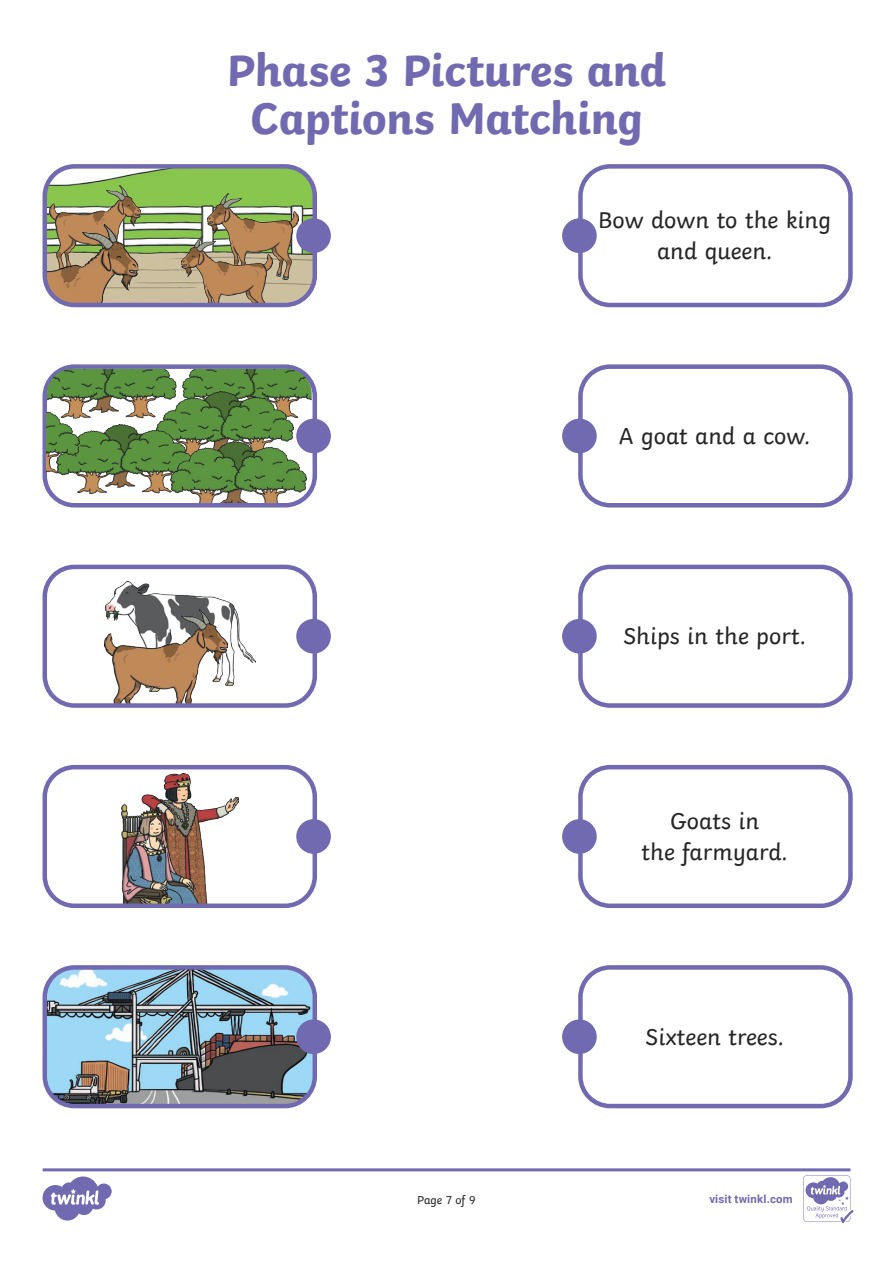
<style>
.page{position:relative;width:893px;height:1263px;background:#fff}
.page>*{position:absolute;margin:0;border:0;box-sizing:border-box;transform-origin:0 0}
.Heading_1{font:700 46.5px/48px "Twinkl";letter-spacing:-.01em;color:#726ab0;text-align:center}
.KS1_Body_Copy{font:24px/31.5px "Twinkl";color:#282526;text-align:center}
.t1{font:12px "Twinkl";letter-spacing:-.005em;color:#282526}
.t2{font:700 11.4px "Roboto";letter-spacing:.02em;color:#726ab0}
</style>
<div class="page">
<svg style="left:43px;top:1168px;width:810px;height:55px"></svg>
<div style="left:578px;top:164px;width:275px;height:143px;border:4px solid #726ab0;border-radius:30px"></div>
<div style="left:578px;top:565px;width:275px;height:143px;border:4px solid #726ab0;border-radius:30px"></div>
<div style="left:578px;top:364px;width:275px;height:143px;border:4px solid #726ab0;border-radius:30px"></div>
<div style="left:578px;top:765px;width:275px;height:143px;border:4px solid #726ab0;border-radius:30px"></div>
<div style="left:578px;top:965px;width:275px;height:143px;border:4px solid #726ab0;border-radius:30px"></div>
<div style="left:562px;top:218px;width:35px;height:35px;background:#726ab0;border-radius:50%"></div>
<div style="left:562px;top:419px;width:35px;height:34px;background:#726ab0;border-radius:50%"></div>
<div style="left:562px;top:619px;width:35px;height:34px;background:#726ab0;border-radius:50%"></div>
<div style="left:562px;top:819px;width:35px;height:35px;background:#726ab0;border-radius:50%"></div>
<div style="left:562px;top:1019px;width:35px;height:35px;background:#726ab0;border-radius:50%"></div>
<img style="left:48px;top:169px;width:264px;height:133px">
<img style="left:207px;top:193px;width:91px;height:86px">
<img style="left:181px;top:237px;width:91px;height:65px">
<img style="left:49px;top:186px;width:91px;height:86px">
<img style="left:45px;top:224px;width:93px;height:78px">
<div style="left:43px;top:164px;width:274px;height:143px;border:4px solid #726ab0;border-radius:30px"></div>
<img style="left:106px;top:582px;width:149px;height:105px">
<img style="left:104px;top:609px;width:123px;height:94px">
<div style="left:43px;top:565px;width:274px;height:143px;border:4px solid #726ab0;border-radius:30px"></div>
<div style="left:43px;top:364px;width:274px;height:143px;border:4px solid #726ab0;border-radius:30px"></div>
<img style="left:121px;top:774px;width:117px;height:129px">
<div style="left:43px;top:765px;width:274px;height:143px;border:4px solid #726ab0;border-radius:30px"></div>
<img style="left:45px;top:970px;width:267px;height:136px">
<div style="left:43px;top:965px;width:274px;height:143px;border:4px solid #726ab0;border-radius:30px"></div>
<div style="left:296px;top:218px;width:35px;height:35px;background:#726ab0;border-radius:50%"></div>
<div style="left:296px;top:419px;width:35px;height:34px;background:#726ab0;border-radius:50%"></div>
<div style="left:296px;top:619px;width:35px;height:34px;background:#726ab0;border-radius:50%"></div>
<div style="left:296px;top:819px;width:35px;height:35px;background:#726ab0;border-radius:50%"></div>
<div style="left:296px;top:1019px;width:35px;height:35px;background:#726ab0;border-radius:50%"></div>
<img style="left:182px;top:369px;width:130px;height:50px">
<img style="left:158px;top:392px;width:135px;height:50px">
<img style="left:47px;top:369px;width:129px;height:50px">
<img style="left:62px;top:424px;width:131px;height:69px">
<img style="left:170px;top:442px;width:137px;height:61px">
<img style="left:47px;top:406px;width:33px;height:69px">
<p class="Heading_1" style="left:227px;top:42px;width:441px">Phase 3 Pictures and<br>Captions Matching</p>
<p class="KS1_Body_Copy" style="left:598px;top:202px;width:234px">Bow down to the king and queen.</p>
<p class="KS1_Body_Copy" style="left:619px;top:418px;width:193px">A goat and a cow.</p>
<p class="KS1_Body_Copy" style="left:623px;top:618px;width:184px">Ships in the port.</p>
<p class="KS1_Body_Copy" style="left:642px;top:803px;width:148px">Goats in<br>the farmyard.</p>
<p class="KS1_Body_Copy" style="left:645px;top:1019px;width:140px">Sixteen trees.</p>
<p class="t1" style="left:417px;top:1191px;width:60px">Page 7 of 9</p>
<p class="t2" style="left:709px;top:1191px;width:85px">visit twinkl.com</p>
</div>
